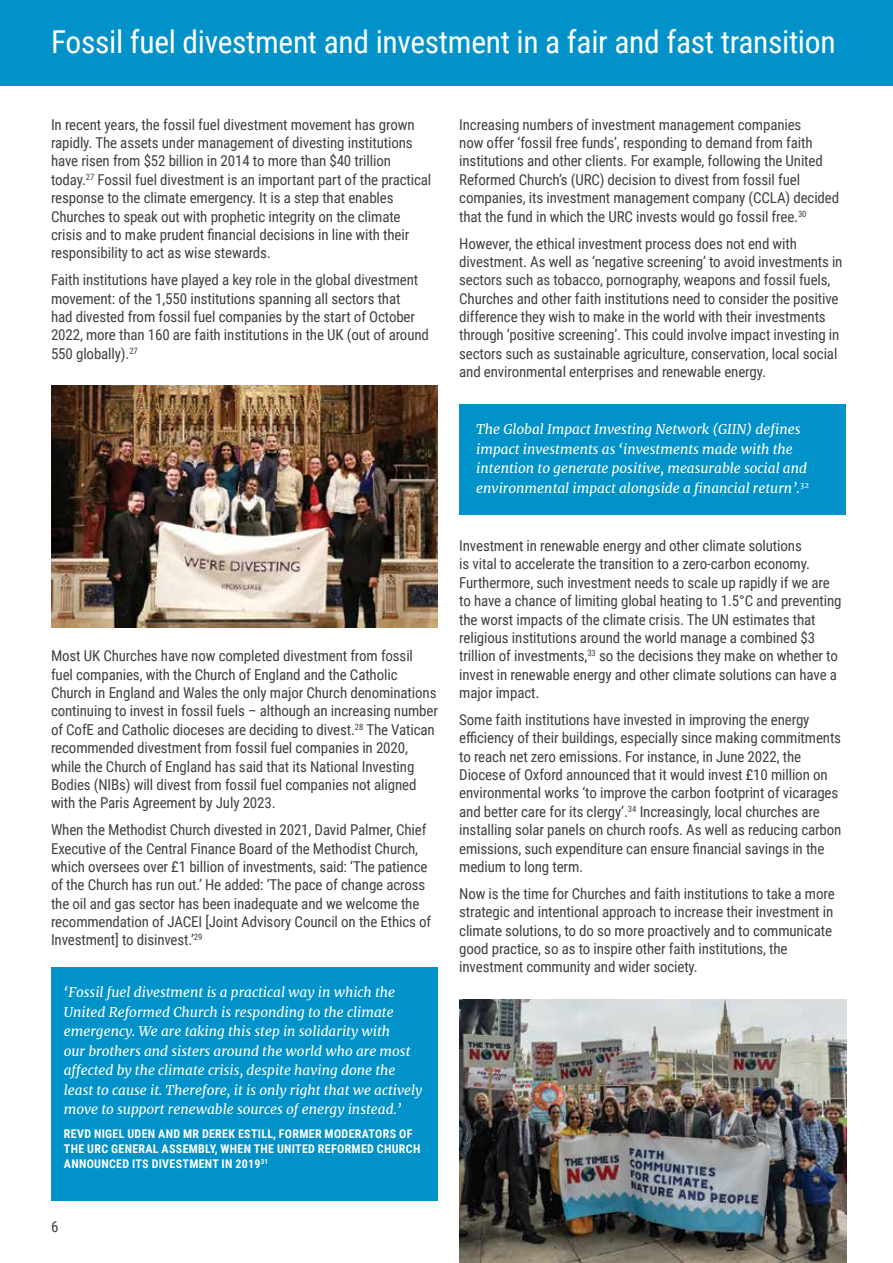
<style>
.page{position:relative;width:893px;height:1263px;background:#fff}
.page>*{position:absolute;margin:0;border:0;box-sizing:border-box;transform-origin:0 0}
.t1{font:31.5px "Roboto Condensed";letter-spacing:-.01em;color:#fff}
.t2{font:15px/18.3px "Roboto Condensed";letter-spacing:-.01em;color:#414042}
.t3{font:italic 13.5px/19.5px "Merriweather";color:#fff}
.t4{font:700 12px/15px "Roboto Condensed";letter-spacing:.025em;color:#fff}
</style>
<div class="page">
<div style="left:0;top:0;width:893px;height:85px;background:#0092c8"></div>
<div style="left:51px;top:967px;width:387px;height:233px;background:#0092c8"></div>
<div style="left:459px;top:404px;width:387px;height:110px;background:#0092c8"></div>
<img style="left:51px;top:386px;width:387px;height:242px">
<img style="left:459px;top:999px;width:387px;height:264px">
<h1 class="t1" style="left:51px;top:20px;width:786px">Fossil fuel divestment and investment in a fair and fast transition</h1>
<p class="t2" style="left:51px;top:115px;width:382px">In recent years, the fossil fuel divestment movement has grown rapidly. The assets under management of divesting institutions have risen from $52 billion in 2014 to more than $40 trillion today.<sup>27</sup> Fossil fuel divestment is an important part of the practical response to the climate emergency. It is a step that enables Churches to speak out with prophetic integrity on the climate crisis and to make prudent financial decisions in line with their responsibility to act as wise stewards.</p>
<p class="t2" style="left:51px;top:270px;width:379px">Faith institutions have played a key role in the global divestment movement: of the 1,550 institutions spanning all sectors that<br>had divested from fossil fuel companies by the start of October 2022, more than 160 are faith institutions in the UK (out of around 550 globally).<sup>27</sup></p>
<p class="t2" style="left:51px;top:646px;width:388px">Most UK Churches have now completed divestment from fossil fuel companies, with the Church of England and the Catholic Church in England and Wales the only major Church denominations continuing to invest in fossil fuels – although an increasing number of CofE and Catholic dioceses are deciding to divest.<sup>28</sup> The Vatican recommended divestment from fossil fuel companies in 2020, while the Church of England has said that its National Investing Bodies (NIBs) will divest from fossil fuel companies not aligned with the Paris Agreement by July 2023.</p>
<p class="t2" style="left:51px;top:820px;width:382px">When the Methodist Church divested in 2021, David Palmer, Chief Executive of the Central Finance Board of the Methodist Church, which oversees over £1 billion of investments, said: ‘The patience of the Church has run out.’ He added: ‘The pace of change across the oil and gas sector has been inadequate and we welcome the recommendation of JACEI [Joint Advisory Council on the Ethics of Investment] to disinvest.’<sup>29</sup></p>
<p class="t3" style="left:64px;top:982px;width:360px">‘Fossil fuel divestment is a practical way in which the United Reformed Church is responding to the climate emergency. We are taking this step in solidarity with<br>our brothers and sisters around the world who are most affected by the climate crisis, despite having done the least to cause it. Therefore, it is only right that we actively move to support renewable sources of energy instead.’</p>
<p class="t4" style="left:64px;top:1125px;width:358px">REVD NIGEL UDEN AND MR DEREK ESTILL, FORMER MODERATORS OF<br>THE URC GENERAL ASSEMBLY, WHEN THE UNITED REFORMED CHURCH<br>ANNOUNCED ITS DIVESTMENT IN 2019<sup>31</sup></p>
<p class="t2" style="left:51px;top:1217px;width:9px">6</p>
<p class="t2" style="left:459px;top:115px;width:381px">Increasing numbers of investment management companies<br>now offer ‘fossil free funds’, responding to demand from faith institutions and other clients. For example, following the United Reformed Church’s (URC) decision to divest from fossil fuel companies, its investment management company (CCLA) decided that the fund in which the URC invests would go fossil free.<sup>30</sup></p>
<p class="t2" style="left:459px;top:233px;width:385px">However, the ethical investment process does not end with divestment. As well as ‘negative screening’ to avoid investments in sectors such as tobacco, pornography, weapons and fossil fuels, Churches and other faith institutions need to consider the positive difference they wish to make in the world with their investments through ‘positive screening’. This could involve impact investing in sectors such as sustainable agriculture, conservation, local social and environmental enterprises and renewable energy.</p>
<p class="t3" style="left:476px;top:419px;width:334px">The Global Impact Investing Network (GIIN) defines impact investments as ‘investments made with the intention to generate positive, measurable social and environmental impact alongside a financial return’.<sup>32</sup></p>
<p class="t2" style="left:459px;top:536px;width:384px">Investment in renewable energy and other climate solutions<br>is vital to accelerate the transition to a zero-carbon economy.<br>Furthermore, such investment needs to scale up rapidly if we are to have a chance of limiting global heating to 1.5°C and preventing the worst impacts of the climate crisis. The UN estimates that religious institutions around the world manage a combined $3 trillion of investments,<sup>33</sup> so the decisions they make on whether to invest in renewable energy and other climate solutions can have a major impact.</p>
<p class="t2" style="left:459px;top:710px;width:384px">Some faith institutions have invested in improving the energy efficiency of their buildings, especially since making commitments to reach net zero emissions. For instance, in June 2022, the Diocese of Oxford announced that it would invest £10 million on environmental works ‘to improve the carbon footprint of vicarages and better care for its clergy’.<sup>34</sup> Increasingly, local churches are installing solar panels on church roofs. As well as reducing carbon emissions, such expenditure can ensure financial savings in the medium to long term.</p>
<p class="t2" style="left:459px;top:884px;width:377px">Now is the time for Churches and faith institutions to take a more strategic and intentional approach to increase their investment in climate solutions, to do so more proactively and to communicate good practice, so as to inspire other faith institutions, the investment community and wider society.</p>
</div>
